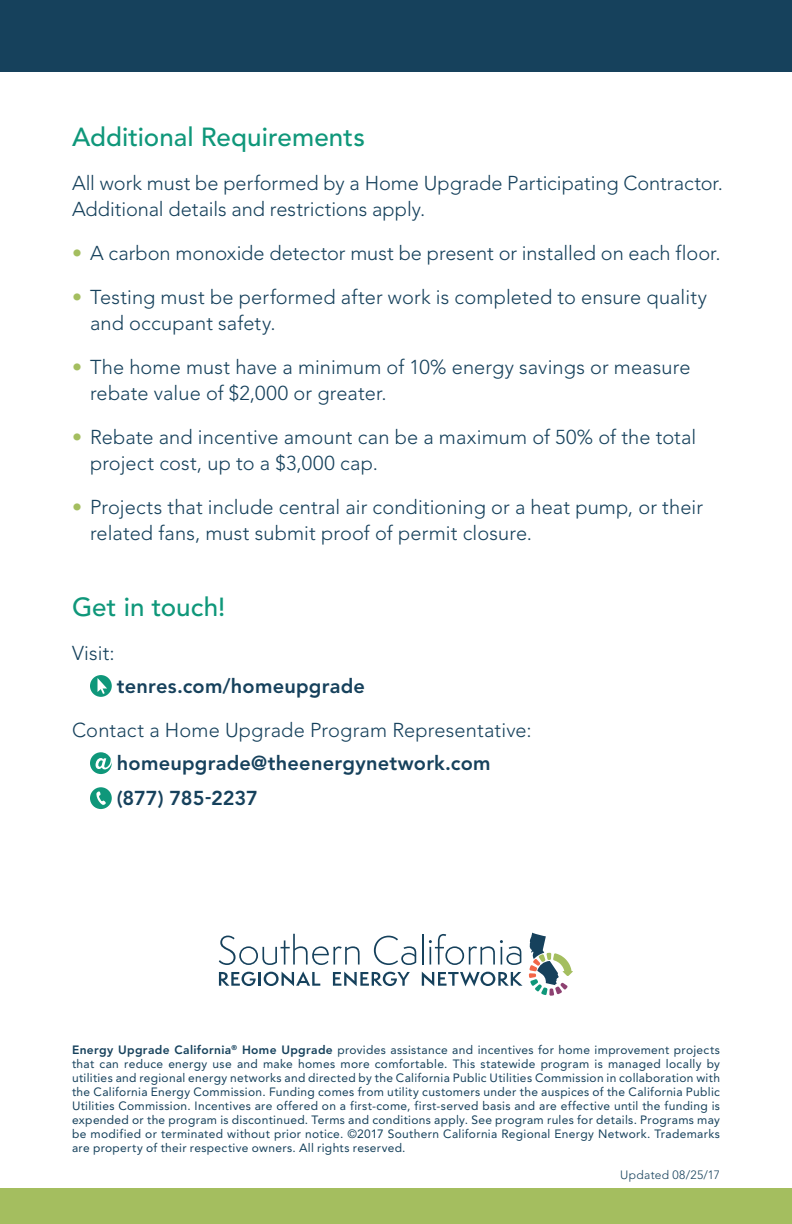
<style>
.page{position:relative;width:792px;height:1224px;background:#fff}
.page>*{position:absolute;margin:0;border:0;box-sizing:border-box;transform-origin:0 0}
.S2{font:500 26px "Avenir LT Std";letter-spacing:.005em;color:#0f977a}
.Body{font:300 20px/26px "Avenir LT Std";letter-spacing:.005em;color:#16415c}
.Body-2{font:800 20px "Avenir LT Std";letter-spacing:.01em;color:#16415c}
.Body-3{font:800 20px "Avenir LT Std";letter-spacing:-.01em;color:#16415c}
.disclaimer{font:12px/14px "Avenir LT Std";letter-spacing:.025em;color:#16415c;text-align:justify}
.Body-4{font:300 12px "Avenir LT Std";letter-spacing:.03em;color:#16415c}
.s1{color:#a4be5f}
.s2{font-weight:800}
</style>
<div class="page">
<div style="left:0;top:1188px;width:792px;height:36px;background:#a4be5f"></div>
<svg style="left:219px;top:972px;width:37px;height:14px"></svg>
<hr style="left:258px;top:972px;width:3px;height:14px;background:#16415c">
<svg style="left:264px;top:971px;width:56px;height:15px"></svg>
<svg style="left:333px;top:972px;width:77px;height:14px"></svg>
<svg style="left:219px;top:934px;width:141px;height:31px"></svg>
<svg style="left:374px;top:936px;width:42px;height:29px"></svg>
<svg style="left:422px;top:932px;width:151px;height:64px"></svg>
<svg style="left:90px;top:675px;width:22px;height:22px"></svg>
<svg style="left:90px;top:752px;width:22px;height:22px"></svg>
<svg style="left:90px;top:787px;width:22px;height:22px"></svg>
<div style="left:0;top:0;width:792px;height:72px;background:#16415c"></div>
<p class="S2" style="left:72px;top:122px;width:294px">Additional Requirements</p>
<p class="Body" style="left:72px;top:170px;width:652px">All work must be performed by a Home Upgrade Participating Contractor.<br>Additional details and restrictions apply.</p>
<p class="Body" style="left:72px;top:240px;width:650px"><span class="s1">•</span> A carbon monoxide detector must be present or installed on each floor.</p>
<p class="Body" style="left:90px;top:284px;width:619px;text-indent:-18px"><span class="s1">•</span> Testing must be performed after work is completed to ensure quality and occupant safety.</p>
<p class="Body" style="left:90px;top:354px;width:602px;text-indent:-18px"><span class="s1">•</span> The home must have a minimum of 10% energy savings or measure rebate value of $2,000 or greater.</p>
<p class="Body" style="left:90px;top:424px;width:608px;text-indent:-18px"><span class="s1">•</span> Rebate and incentive amount can be a maximum of 50% of the total project cost, up to a $3,000 cap.</p>
<p class="Body" style="left:90px;top:494px;width:615px;text-indent:-18px"><span class="s1">•</span> Projects that include central air conditioning or a heat pump, or their related fans, must submit proof of permit closure.</p>
<p class="S2" style="left:72px;top:592px;width:155px">Get in touch!</p>
<p class="Body" style="left:72px;top:640px;width:44px">Visit:</p>
<p class="Body-2" style="left:117px;top:674px;width:250px">tenres.com/homeupgrade</p>
<p class="Body" style="left:72px;top:717px;width:461px">Contact a Home Upgrade Program Representative:</p>
<p class="Body-2" style="left:117px;top:751px;width:375px">homeupgrade@theenergynetwork.com</p>
<p class="Body-3" style="left:117px;top:786px;width:142px">(877) 785-2237</p>
<p class="disclaimer" style="left:72px;top:1043px;width:650px"><span class="s2">Energy Upgrade California</span><sup>®</sup> <span class="s2">Home Upgrade</span> provides assistance and incentives for home improvement projects that can reduce energy use and make homes more comfortable. This statewide program is managed locally by utilities and regional energy networks and directed by the California Public Utilities Commission in collaboration with the California Energy Commission. Funding comes from utility customers under the auspices of the California Public Utilities Commission. Incentives are offered on a first-come, first-served basis and are effective until the funding is expended or the program is discontinued. Terms and conditions apply. See program rules for details. Programs may be modified or terminated without prior notice. ©2017 Southern California Regional Energy Network. Trademarks are property of their respective owners. All rights reserved.</p>
<p class="Body-4" style="left:620px;top:1168px;width:101px">Updated 08/25/17</p>
</div>
